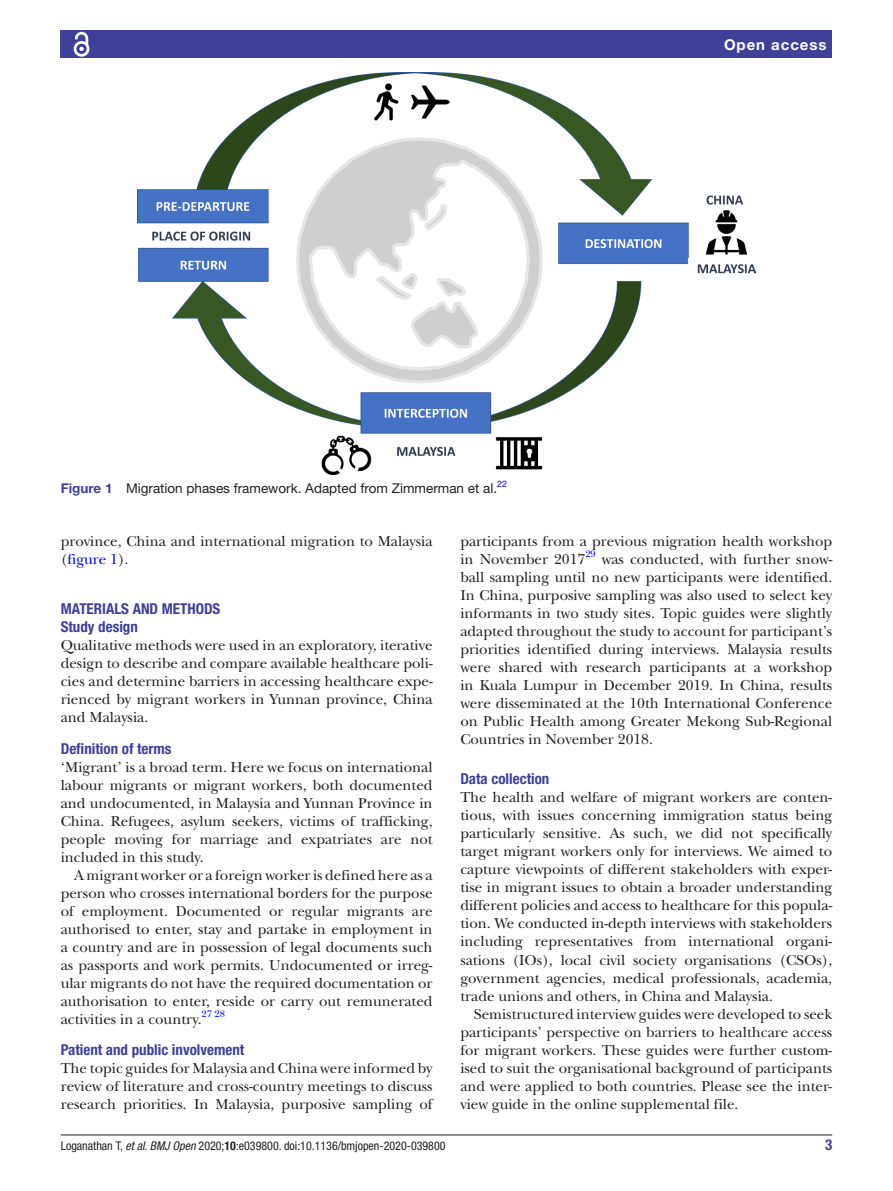
<style>
.page{position:relative;width:893px;height:1191px;background:#fff}
.page>*{position:absolute;margin:0;border:0;box-sizing:border-box;transform-origin:0 0}
.t1{font:15px/18px "New Baskerville";color:#231f20;text-align:justify}
.t2{font:700 condensed 15px/18px "Helvetica Neue LT Std";color:#414099}
.t3{font:700 15px "Helvetica Neue LT Std";letter-spacing:.065em;color:#fff}
.t4{font:13.5px "Helvetica Neue LT Std";color:#231f20}
.t5{font:condensed 12px "Helvetica Neue LT Std";color:#231f20}
.t6{font:9.9px "New Baskerville";color:#00f}
.s1{font-weight:700;color:#414099}
.s2{color:#00f}
.s3{font-style:italic}
.s4{font-weight:700}
</style>
<div class="page">
<hr style="left:61px;top:1134px;width:771px;height:1px;background:#231f20">
<div style="left:61px;top:31px;width:771px;height:27px;background:#414099"></div>
<svg style="left:73px;top:31px;width:17px;height:26px"></svg>
<img style="left:138px;top:73px;width:617px;height:402px">
<p class="t4" style="left:61px;top:480px;width:448px"><span class="s1">Figure 1</span> Migration phases framework. Adapted from Zimmerman et al.<sup>22</sup></p>
<p class="t3" style="left:724px;top:35px;width:104px">Open access</p>
<p class="t1" style="left:61px;top:532px;width:373px">province, China and international migration to Malaysia (<span class="s2">figure 1</span>).</p>
<p class="t2" style="left:61px;top:599px;width:161px">MATERIALS AND METHODS<br>Study design</p>
<p class="t1" style="left:61px;top:636px;width:373px">Qualitative methods were used in an exploratory, iterative design to describe and compare available healthcare poli&shy;cies and determine barriers in accessing healthcare expe&shy;rienced by migrant workers in Yunnan province, China and Malaysia.</p>
<p class="t2" style="left:61px;top:739px;width:112px">Definition of terms</p>
<p class="t1" style="left:61px;top:758px;width:373px">‘Migrant’ is a broad term. Here we focus on international labour migrants or migrant workers, both documented and undocumented, in Malaysia and Yunnan Province in China. Refugees, asylum seekers, victims of trafficking, people moving for marriage and expatriates are not included in this study.</p>
<p class="t1" style="left:61px;top:866px;width:373px;text-indent:14px">A migrant worker or a foreign worker is defined here as a person who crosses international borders for the purpose of employment. Documented or regular migrants are authorised to enter, stay and partake in employment in a country and are in possession of legal documents such as passports and work permits. Undocumented or irreg&shy;ular migrants do not have the required documentation or authorisation to enter, reside or carry out remunerated activities in a country.</p>
<p class="t6" style="left:202px;top:1008px;width:25px">27 28</p>
<p class="t2" style="left:61px;top:1040px;width:185px">Patient and public involvement</p>
<p class="t1" style="left:61px;top:1059px;width:373px">The topic guides for Malaysia and China were informed by review of literature and cross-country meetings to discuss research priorities. In Malaysia, purposive sampling of</p>
<p class="t1" style="left:460px;top:532px;width:373px">participants from a previous migration health workshop in November 2017<sup>29</sup> was conducted, with further snow&shy;ball sampling until no new participants were identified.<br>In China, purposive sampling was also used to select key informants in two study sites. Topic guides were slightly adapted throughout the study to account for participant’s priorities identified during interviews. Malaysia results were shared with research participants at a workshop in Kuala Lumpur in December 2019. In China, results were disseminated at the 10th International Conference on Public Health among Greater Mekong Sub-Regional Countries in November 2018.</p>
<p class="t2" style="left:460px;top:769px;width:91px">Data collection</p>
<p class="t1" style="left:460px;top:788px;width:373px">The health and welfare of migrant workers are conten&shy;tious, with issues concerning immigration status being particularly sensitive. As such, we did not specifically target migrant workers only for interviews. We aimed to capture viewpoints of different stakeholders with exper&shy;tise in migrant issues to obtain a broader understanding different policies and access to healthcare for this popula&shy;tion. We conducted in-depth interviews with stakeholders including representatives from international organi&shy;sations (IOs), local civil society organisations (CSOs), government agencies, medical professionals, academia, trade unions and others, in China and Malaysia.</p>
<p class="t1" style="left:460px;top:1005px;width:373px;text-indent:14px">Semistructured interview guides were developed to seek participants’ perspective on barriers to healthcare access for migrant workers. These guides were further custom&shy;ised to suit the organisational background of participants and were applied to both countries. Please see the inter&shy;view guide in the online supplemental file.</p>
<p class="t5" style="left:61px;top:1138px;width:386px">Loganathan T, <span class="s3">et al</span>. <span class="s3">BMJ Open</span> 2020;<span class="s4">10</span>:e039800. doi:10.1136/bmjopen-2020-039800</p>
<p class="t2" style="left:825px;top:1135px;width:9px">3</p>
</div>
